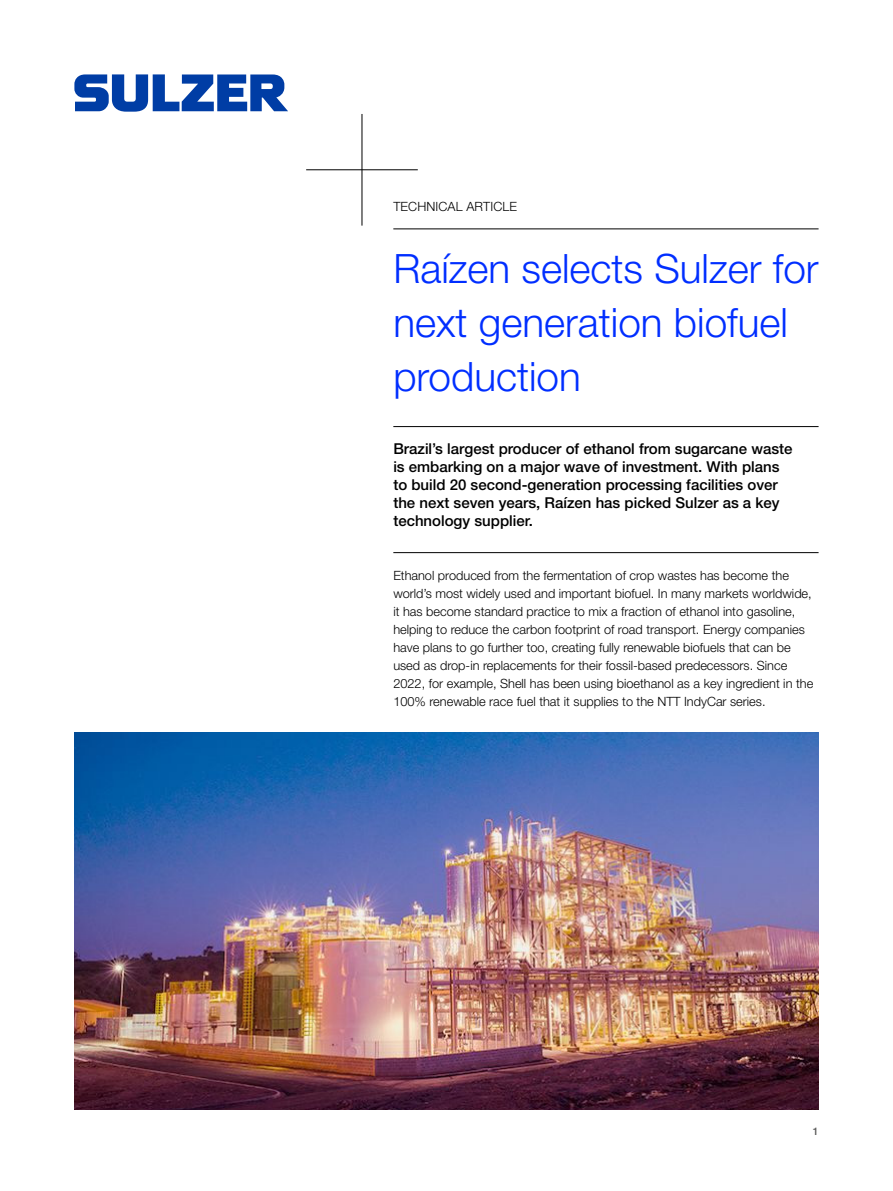
<style>
.page{position:relative;width:893px;height:1191px;background:#fff}
.page>*{position:absolute;margin:0;border:0;box-sizing:border-box;transform-origin:0 0}
.Cover_title_27_pt{font:300 40.5px/54px "Helvetica Neue LT Pro";color:#002eff}
.Lead_text_10pt{font:500 15px/18px "Helvetica Neue LT Pro";color:#000}
.Body_text_8_5pt{font:300 12.75px/18px "Helvetica Neue LT Pro";color:#000}
.Technical_article_te{font:300 12.75px "Helvetica Neue LT Pro";letter-spacing:.01em;color:#000}
.Page_number{font:500 10.5px "Helvetica Neue LT Pro";color:#5c5c5b}
</style>
<div class="page">
<hr style="left:393px;top:229px;width:426px;height:1px;background:#000">
<hr style="left:393px;top:426px;width:426px;height:1px;background:#000">
<hr style="left:393px;top:552px;width:426px;height:1px;background:#000">
<img style="left:74px;top:733px;width:745px;height:376px">
<hr style="left:306px;top:169px;width:112px;height:1px;background:#000">
<hr style="left:362px;top:114px;width:1px;height:112px;background:#000">
<svg style="left:74px;top:74px;width:214px;height:38px"></svg>
<p class="Technical_article_te" style="left:393px;top:198px;width:125px">TECHNICAL ARTICLE</p>
<p class="Cover_title_27_pt" style="left:393px;top:240px;width:427px">Raízen selects Sulzer for next generation biofuel production</p>
<p class="Lead_text_10pt" style="left:393px;top:439px;width:401px">Brazil’s largest producer of ethanol from sugarcane waste is embarking on a major wave of investment. With plans to build 20 second-generation processing facilities over the next seven years, Raízen has picked Sulzer as a key technology supplier.</p>
<p class="Body_text_8_5pt" style="left:393px;top:566px;width:421px">Ethanol produced from the fermentation of crop wastes has become the world’s most widely used and important biofuel. In many markets worldwide, it has become standard practice to mix a fraction of ethanol into gasoline, helping to reduce the carbon footprint of road transport. Energy companies have plans to go further too, creating fully renewable biofuels that can be used as drop-in replacements for their fossil-based predecessors. Since 2022, for example, Shell has been using bioethanol as a key ingredient in the 100% renewable race fuel that it supplies to the NTT IndyCar series.</p>
<p class="Page_number" style="left:813px;top:1124px;width:7px">1</p>
</div>
